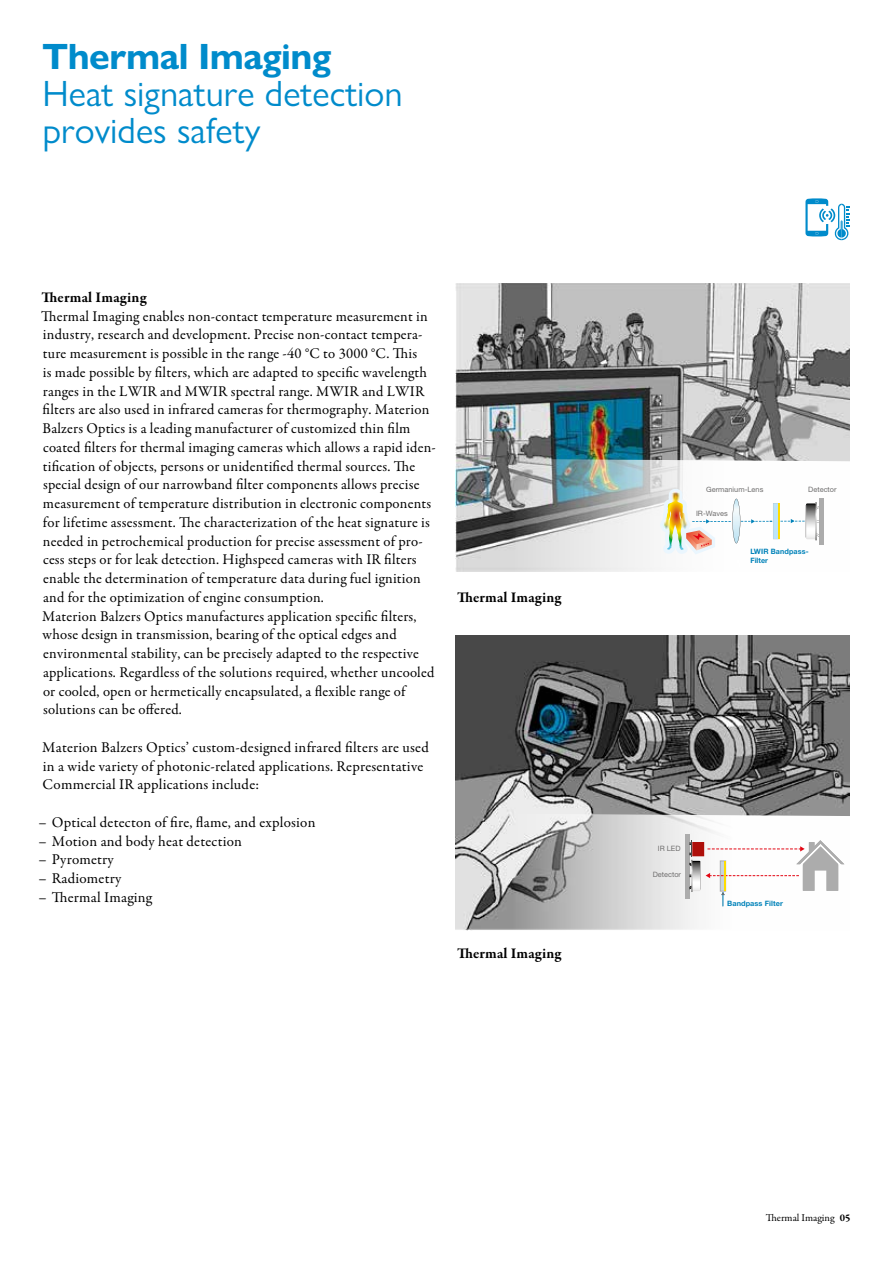
<style>
.page{position:relative;width:893px;height:1263px;background:#fff}
.page>*{position:absolute;margin:0;border:0;box-sizing:border-box;transform-origin:0 0}
.t1{font:36.75px/36.8px "Gill Sans Nova";color:#008bcb}
.t2{font:700 36.75px "Gill Sans Nova";letter-spacing:-.01em;color:#008bcb}
.t3{font:15px/18.8px "Garamond Premr Pro";letter-spacing:.015em;color:#000}
.t4{font:700 15px "Garamond Premr Pro";letter-spacing:.01em;color:#000}
.t5{font:10.5px "Garamond Premr Pro";color:#000}
.t6{font:7.35px "Helvetica Neue";color:#706f6f}
.t7{font:700 7.35px/8.9px "Helvetica Neue";color:#0082b9}
.s1{font-weight:700}
</style>
<div class="page">
<svg style="left:805px;top:198px;width:45px;height:42px"></svg>
<img style="left:455px;top:283px;width:395px;height:288px">
<img style="left:455px;top:635px;width:395px;height:295px">
<img style="left:510px;top:814px;width:340px;height:116px">
<hr style="left:685px;top:834px;width:4px;height:65px;background:#acacac">
<svg style="left:689px;top:840px;width:155px;height:66px"></svg>
<img style="left:510px;top:459px;width:340px;height:113px">
<div style="left:819px;top:498px;width:5px;height:46px;background:#acacac"></div>
<svg style="left:660px;top:489px;width:159px;height:65px"></svg>
<img style="left:671px;top:491px;width:16px;height:38px">
<h1 class="t2" style="left:43px;top:34px;width:290px">Thermal Imaging</h1>
<h1 class="t1" style="left:43px;top:75px;width:362px">Heat signature detection provides safety</h1>
<p class="t4" style="left:41px;top:288px;width:107px">Thermal Imaging</p>
<p class="t3" style="left:41px;top:307px;width:396px">Thermal Imaging enables non-contact temperature measurement in industry, research and development. Precise non-contact tempera&shy;ture measurement is possible in the range -40 °C to 3000 °C. This<br>is made possible by filters, which are adapted to specific wavelength ranges in the LWIR and MWIR spectral range. MWIR and LWIR filters are also used in infrared cameras for thermography. Materion Balzers Optics is a leading manufacturer of customized thin film coated filters for thermal imaging cameras which allows a rapid iden&shy;tification of objects, persons or unidentified thermal sources. The special design of our narrowband filter components allows precise measurement of temperature distribution in electronic components for lifetime assessment. The characterization of the heat signature is needed in petrochemical production for precise assessment of pro&shy;cess steps or for leak detection. Highspeed cameras with IR filters enable the determination of temperature data during fuel ignition and for the optimization of engine consumption.<br>Materion Balzers Optics manufactures application specific filters, whose design in transmission, bearing of the optical edges and environmental stability, can be precisely adapted to the respective applications. Regardless of the solutions required, whether uncooled or cooled, open or hermetically encapsulated, a flexible range of solutions can be offered.</p>
<p class="t3" style="left:42px;top:738px;width:388px">Materion Balzers Optics’ custom-designed infrared filters are used in a wide variety of photonic-related applications. Representative<br>Commercial IR applications include:</p>
<p class="t3" style="left:39px;top:813px;width:279px">– Optical detecton of fire, flame, and explosion</p>
<p class="t3" style="left:39px;top:832px;width:205px">– Motion and body heat detection</p>
<p class="t3" style="left:39px;top:851px;width:77px">– Pyrometry</p>
<p class="t3" style="left:39px;top:869px;width:84px">– Radiometry</p>
<p class="t3" style="left:39px;top:888px;width:115px">– Thermal Imaging</p>
<p class="t4" style="left:457px;top:588px;width:106px">Thermal Imaging</p>
<p class="t4" style="left:457px;top:944px;width:106px">Thermal Imaging</p>
<p class="t6" style="left:706px;top:485px;width:59px">Germanium-Lens</p>
<p class="t6" style="left:808px;top:485px;width:30px">Detector</p>
<p class="t6" style="left:696px;top:509px;width:33px">IR-Waves</p>
<p class="t7" style="left:750px;top:547px;width:60px">LWIR Bandpass-<br>Filter</p>
<p class="t6" style="left:658px;top:844px;width:24px">IR LED</p>
<p class="t6" style="left:653px;top:870px;width:30px">Detector</p>
<p class="t7" style="left:727px;top:899px;width:57px">Bandpass Filter</p>
<p class="t5" style="left:766px;top:1211px;width:86px">Thermal Imaging <span class="s1">05</span></p>
</div>
